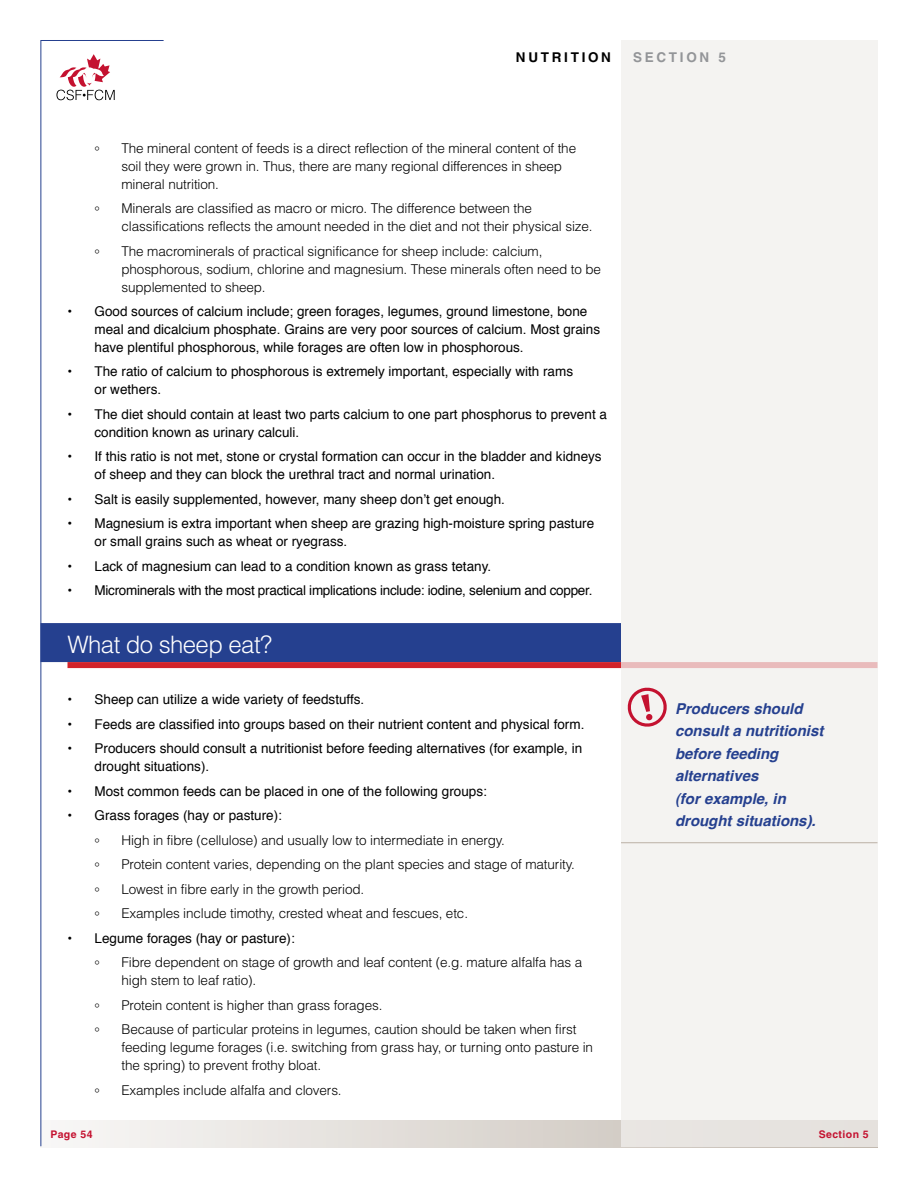
<style>
.page{position:relative;width:918px;height:1188px;background:#fff}
.page>*{position:absolute;margin:0;border:0;box-sizing:border-box;transform-origin:0 0}
.t1{font:300 24px "Helvetica LT Std";letter-spacing:-.025em;color:#fff}
.t2{font:italic 700 15px/22.5px "Helvetica";color:#25408f}
.t3{font:13.5px/18px "Helvetica";color:#000}
.t4{font:300 13.5px/18px "Helvetica LT Std";letter-spacing:-.01em;color:#000}
.t5{font:13.5px "Helvetica";letter-spacing:-.02em;color:#000}
.t6{font:700 13.5px "Helvetica";letter-spacing:.2em;color:#000}
.t7{font:700 13.5px "Helvetica";letter-spacing:.2em;color:#939598}
.t8{font:700 10.5px "Helvetica";letter-spacing:.04em;color:#c41230}
</style>
<div class="page">
<svg style="left:164px;top:1120px;width:457px;height:27px;background:#e2ddd9"></svg>
<div style="left:40px;top:623px;width:581px;height:39px;background:#25408f"></div>
<div style="left:68px;top:662px;width:810px;height:6px;background:#d2232a"></div>
<div style="left:621px;top:40px;width:257px;height:1107px;background:#f1efed"></div>
<hr style="left:621px;top:842px;width:257px;height:1px;background:#bbb1a6">
<svg style="left:628px;top:688px;width:39px;height:39px"></svg>
<svg style="left:40px;top:40px;width:124px;height:1107px"></svg>
<p class="t6" style="left:516px;top:49px;width:97px">NUTRITION</p>
<p class="t7" style="left:633px;top:49px;width:94px">SECTION 5</p>
<p class="t4" style="left:94px;top:142px;width:7px">°</p>
<p class="t4" style="left:121px;top:139px;width:456px">The mineral content of feeds is a direct reflection of the mineral content of the soil they were grown in. Thus, there are many regional differences in sheep mineral nutrition.</p>
<p class="t4" style="left:94px;top:202px;width:7px">°</p>
<p class="t4" style="left:121px;top:199px;width:473px">Minerals are classified as macro or micro. The difference between the classifications reflects the amount needed in the diet and not their physical size.</p>
<p class="t4" style="left:94px;top:245px;width:7px">°</p>
<p class="t4" style="left:121px;top:242px;width:481px">The macrominerals of practical significance for sheep include: calcium, phosphorous, sodium, chlorine and magnesium. These minerals often need to be supplemented to sheep.</p>
<p class="t3" style="left:94px;top:303px;width:507px;text-indent:-27px">• Good sources of calcium include; green forages, legumes, ground limestone, bone meal and dicalcium phosphate. Grains are very poor sources of calcium. Most grains have plentiful phosphorous, while forages are often low in phosphorous.</p>
<p class="t3" style="left:94px;top:363px;width:480px;text-indent:-27px">• The ratio of calcium to phosphorous is extremely important, especially with rams or wethers.</p>
<p class="t3" style="left:94px;top:406px;width:514px;text-indent:-27px">• The diet should contain at least two parts calcium to one part phosphorus to prevent a condition known as urinary calculi.</p>
<p class="t3" style="left:94px;top:448px;width:509px;text-indent:-27px">• If this ratio is not met, stone or crystal formation can occur in the bladder and kidneys of sheep and they can block the urethral tract and normal urination.</p>
<p class="t3" style="left:67px;top:491px;width:439px">• Salt is easily supplemented, however, many sheep don’t get enough.</p>
<p class="t3" style="left:94px;top:515px;width:501px;text-indent:-27px">• Magnesium is extra important when sheep are grazing high-moisture spring pasture or small grains such as wheat or ryegrass.</p>
<p class="t3" style="left:67px;top:557px;width:425px">• Lack of magnesium can lead to a condition known as grass tetany.</p>
<p class="t5" style="left:67px;top:580px;width:526px">• Microminerals with the most practical implications include: iodine, selenium and copper.</p>
<h1 class="t1" style="left:68px;top:630px;width:206px">What do sheep eat?</h1>
<p class="t3" style="left:68px;top:691px;width:298px">• Sheep can utilize a wide variety of feedstuffs.</p>
<p class="t3" style="left:68px;top:716px;width:518px">• Feeds are classified into groups based on their nutrient content and physical form.</p>
<p class="t3" style="left:94px;top:740px;width:489px;text-indent:-27px">• Producers should consult a nutritionist before feeding alternatives (for example, in drought situations).</p>
<p class="t3" style="left:68px;top:783px;width:421px">• Most common feeds can be placed in one of the following groups:</p>
<p class="t3" style="left:68px;top:807px;width:216px">• Grass forages (hay or pasture):</p>
<p class="t4" style="left:94px;top:834px;width:7px">°</p>
<p class="t4" style="left:122px;top:831px;width:385px">High in fibre (cellulose) and usually low to intermediate in energy.</p>
<p class="t4" style="left:94px;top:858px;width:7px">°</p>
<p class="t4" style="left:121px;top:855px;width:455px">Protein content varies, depending on the plant species and stage of maturity.</p>
<p class="t4" style="left:94px;top:883px;width:7px">°</p>
<p class="t4" style="left:122px;top:880px;width:244px">Lowest in fibre early in the growth period.</p>
<p class="t4" style="left:94px;top:907px;width:7px">°</p>
<p class="t4" style="left:121px;top:904px;width:348px">Examples include timothy, crested wheat and fescues, etc.</p>
<p class="t3" style="left:67px;top:929px;width:229px">• Legume forages (hay or pasture):</p>
<p class="t4" style="left:94px;top:956px;width:7px">°</p>
<p class="t4" style="left:121px;top:953px;width:462px">Fibre dependent on stage of growth and leaf content (e.g. mature alfalfa has a high stem to leaf ratio).</p>
<p class="t4" style="left:95px;top:999px;width:7px">°</p>
<p class="t4" style="left:122px;top:996px;width:262px">Protein content is higher than grass forages.</p>
<p class="t4" style="left:95px;top:1023px;width:7px">°</p>
<p class="t4" style="left:122px;top:1020px;width:473px">Because of particular proteins in legumes, caution should be taken when first feeding legume forages (i.e. switching from grass hay, or turning onto pasture in the spring) to prevent frothy bloat.</p>
<p class="t4" style="left:94px;top:1084px;width:7px">°</p>
<p class="t4" style="left:121px;top:1081px;width:222px">Examples include alfalfa and clovers.</p>
<p class="t8" style="left:51px;top:1128px;width:43px">Page 54</p>
<p class="t2" style="left:675px;top:697px;width:150px">Producers should consult a nutritionist before feeding alternatives<br>(for example, in drought situations).</p>
<p class="t8" style="left:819px;top:1128px;width:52px">Section 5</p>
</div>
